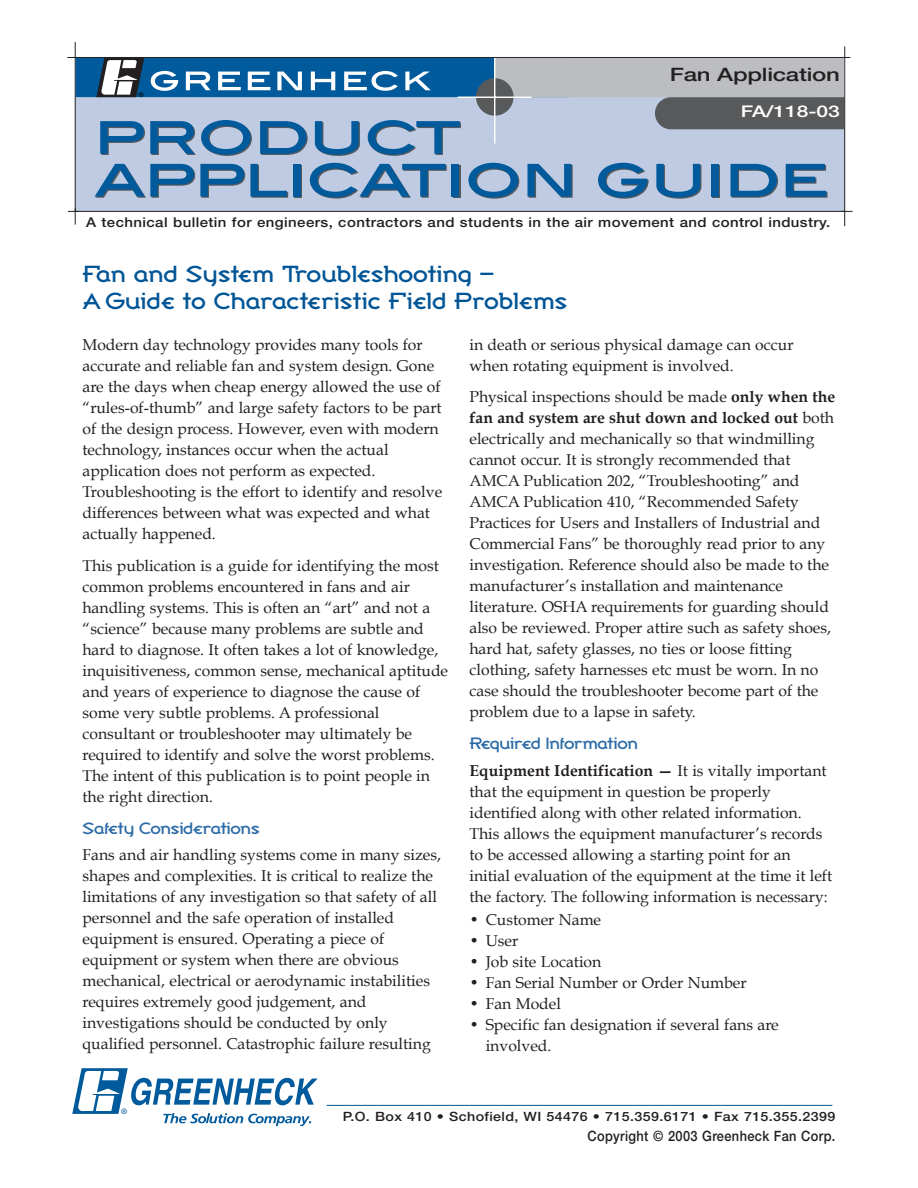
<style>
.page{position:relative;width:918px;height:1188px;background:#fff}
.page>*{position:absolute;margin:0;border:0;box-sizing:border-box;transform-origin:0 0}
.t1{font:500 53.1px/42.8px "Blair ITC";letter-spacing:-.02em;color:#58595b;scale:1.15 1}
.t2{font:22.95px/27.6px "Broadband ICG";color:#005596;scale:1.11 1}
.t3{font:500 18.45px "Helvetica Neue";letter-spacing:-.01em;color:#231f20;scale:1.3 1}
.t4{font:16.2px "Broadband ICG";letter-spacing:-.02em;color:#2a6aa6;scale:1.11 1}
.t5{font:500 16.2px "Helvetica Neue";color:#fff;scale:1.3 1}
.t6{font:15.75px/21px "Book Antiqua";color:#231f20}
.t7{font:500 14.25px "Helvetica Neue";letter-spacing:.03em;color:#231f20;scale:.9 1}
.t8{font:500 13.5px "Helvetica Neue";letter-spacing:.03em;color:#231f20;scale:1.11 1}
.t9{font:500 12.9px "Helvetica Neue";letter-spacing:.03em;color:#231f20;scale:1.11 1}
.t10{font:7.35px "Helvetica";color:#005a9c}
.t11{font:6.45px "Helvetica";color:#000}
.s1{font-weight:700}
</style>
<div class="page">
<div style="left:75px;top:57px;width:770px;height:155px;background:#bfcbe3;border:1px solid #231f20"></div>
<svg style="left:67px;top:42px;width:11px;height:16px"></svg>
<svg style="left:842px;top:211px;width:11px;height:15px"></svg>
<svg style="left:844px;top:46px;width:6px;height:12px"></svg>
<svg style="left:68px;top:208px;width:11px;height:17px"></svg>
<div style="left:76px;top:58px;width:493px;height:39px;background:#005a9c"></div>
<svg style="left:151px;top:71px;width:27px;height:20px"></svg>
<svg style="left:186px;top:72px;width:25px;height:18px"></svg>
<svg style="left:218px;top:72px;width:23px;height:18px"></svg>
<svg style="left:248px;top:72px;width:22px;height:18px"></svg>
<svg style="left:277px;top:72px;width:25px;height:18px"></svg>
<svg style="left:311px;top:72px;width:24px;height:18px"></svg>
<svg style="left:344px;top:71px;width:54px;height:20px"></svg>
<svg style="left:405px;top:72px;width:26px;height:18px"></svg>
<div style="left:494px;top:58px;width:350px;height:39px;background:#bbbdc0"></div>
<div style="left:476px;top:78px;width:38px;height:38px;background:#58595b;border-radius:50%"></div>
<hr style="left:494px;top:58px;width:1px;height:86px;background:#fff">
<hr style="left:458px;top:97px;width:73px;height:1px;background:#fff">
<svg style="left:96px;top:58px;width:48px;height:39px"></svg>
<svg style="left:100px;top:121px;width:44px;height:33px"></svg>
<svg style="left:150px;top:121px;width:45px;height:33px"></svg>
<svg style="left:201px;top:120px;width:50px;height:35px"></svg>
<svg style="left:260px;top:121px;width:46px;height:33px"></svg>
<svg style="left:315px;top:121px;width:44px;height:34px"></svg>
<svg style="left:368px;top:120px;width:92px;height:35px"></svg>
<svg style="left:95px;top:164px;width:99px;height:33px"></svg>
<svg style="left:200px;top:164px;width:44px;height:33px"></svg>
<svg style="left:250px;top:164px;width:37px;height:33px"></svg>
<div style="left:293px;top:164px;width:7px;height:33px;background:#005a9c"></div>
<svg style="left:310px;top:163px;width:136px;height:34px"></svg>
<div style="left:452px;top:164px;width:7px;height:33px;background:#005a9c"></div>
<svg style="left:468px;top:163px;width:50px;height:35px"></svg>
<svg style="left:527px;top:164px;width:44px;height:33px"></svg>
<svg style="left:598px;top:163px;width:49px;height:35px"></svg>
<svg style="left:656px;top:164px;width:44px;height:34px"></svg>
<div style="left:711px;top:164px;width:8px;height:33px;background:#005a9c"></div>
<svg style="left:730px;top:164px;width:47px;height:33px"></svg>
<svg style="left:786px;top:164px;width:40px;height:33px"></svg>
<div style="left:655px;top:97px;width:189px;height:32px;background:#58595b"></div>
<hr style="left:327px;top:1105px;width:505px;height:1px;background:#005596">
<svg style="left:72px;top:1068px;width:246px;height:58px"></svg>
<p class="t11" style="left:139px;top:92px;width:6px">®</p>
<p class="t3" style="left:670px;top:68px;width:133px">Fan Application</p>
<p class="t5" style="left:741px;top:106px;width:78px">FA/118-03</p>
<h1 class="t1" style="left:95px;top:115px;width:641px">PRODUCT<br>APPLICATION GUIDE</h1>
<p class="t8" style="left:86px;top:217px;width:672px">A technical bulletin for engineers, contractors and students in the air movement and control industry.</p>
<h2 class="t2" style="left:82px;top:262px;width:438px">Fan and System Troubleshooting —<br>A Guide to Characteristic Field Problems</h2>
<p class="t6" style="left:82px;top:335px;width:361px">Modern day technology provides many tools for accurate and reliable fan and system design. Gone are the days when cheap energy allowed the use of “rules-of-thumb” and large safety factors to be part of the design process. However, even with modern technology, instances occur when the actual application does not perform as expected.<br>Troubleshooting is the effort to identify and resolve differences between what was expected and what actually happened.</p>
<p class="t6" style="left:82px;top:556px;width:367px">This publication is a guide for identifying the most common problems encountered in fans and air handling systems. This is often an “art” and not a “science” because many problems are subtle and hard to diagnose. It often takes a lot of knowledge, inquisitiveness, common sense, mechanical aptitude and years of experience to diagnose the cause of some very subtle problems. A professional consultant or troubleshooter may ultimately be required to identify and solve the worst problems.<br>The intent of this publication is to point people in the right direction.</p>
<p class="t4" style="left:82px;top:822px;width:161px">Safety Considerations</p>
<p class="t6" style="left:82px;top:845px;width:360px">Fans and air handling systems come in many sizes, shapes and complexities. It is critical to realize the limitations of any investigation so that safety of all personnel and the safe operation of installed equipment is ensured. Operating a piece of equipment or system when there are obvious mechanical, electrical or aerodynamic instabilities requires extremely good judgement, and investigations should be conducted by only qualified personnel. Catastrophic failure resulting</p>
<p class="t6" style="left:470px;top:334px;width:326px">in death or serious physical damage can occur when rotating equipment is involved.</p>
<p class="t6" style="left:470px;top:387px;width:367px">Physical inspections should be made <span class="s1">only when the fan and system are shut down and locked out</span> both electrically and mechanically so that windmilling cannot occur. It is strongly recommended that AMCA Publication 202, “Troubleshooting” and AMCA Publication 410, “Recommended Safety Practices for Users and Installers of Industrial and Commercial Fans” be thoroughly read prior to any investigation. Reference should also be made to the manufacturer’s installation and maintenance literature. OSHA requirements for guarding should also be reviewed. Proper attire such as safety shoes, hard hat, safety glasses, no ties or loose fitting clothing, safety harnesses etc must be worn. In no case should the troubleshooter become part of the problem due to a lapse in safety.</p>
<p class="t4" style="left:470px;top:738px;width:153px">Required Information</p>
<p class="t6" style="left:470px;top:760px;width:364px"><span class="s1">Equipment Identification —</span> It is vitally important that the equipment in question be properly identified along with other related information.<br>This allows the equipment manufacturer’s records to be accessed allowing a starting point for an initial evaluation of the equipment at the time it left the factory. The following information is necessary:</p>
<p class="t6" style="left:470px;top:910px;width:133px">• Customer Name</p>
<p class="t6" style="left:470px;top:931px;width:50px">• User</p>
<p class="t6" style="left:470px;top:952px;width:133px">• Job site Location</p>
<p class="t6" style="left:470px;top:973px;width:279px">• Fan Serial Number or Order Number</p>
<p class="t6" style="left:470px;top:994px;width:93px">• Fan Model</p>
<p class="t6" style="left:486px;top:1015px;width:295px;text-indent:-16px">• Specific fan designation if several fans are involved.</p>
<p class="t10" style="left:121px;top:1109px;width:7px">®</p>
<p class="t9" style="left:343px;top:1111px;width:445px">P.O. Box 410 • Schofield, WI 54476 • 715.359.6171 • Fax 715.355.2399</p>
<p class="t7" style="left:587px;top:1131px;width:277px">Copyright © 2003 Greenheck Fan Corp.</p>
</div>
